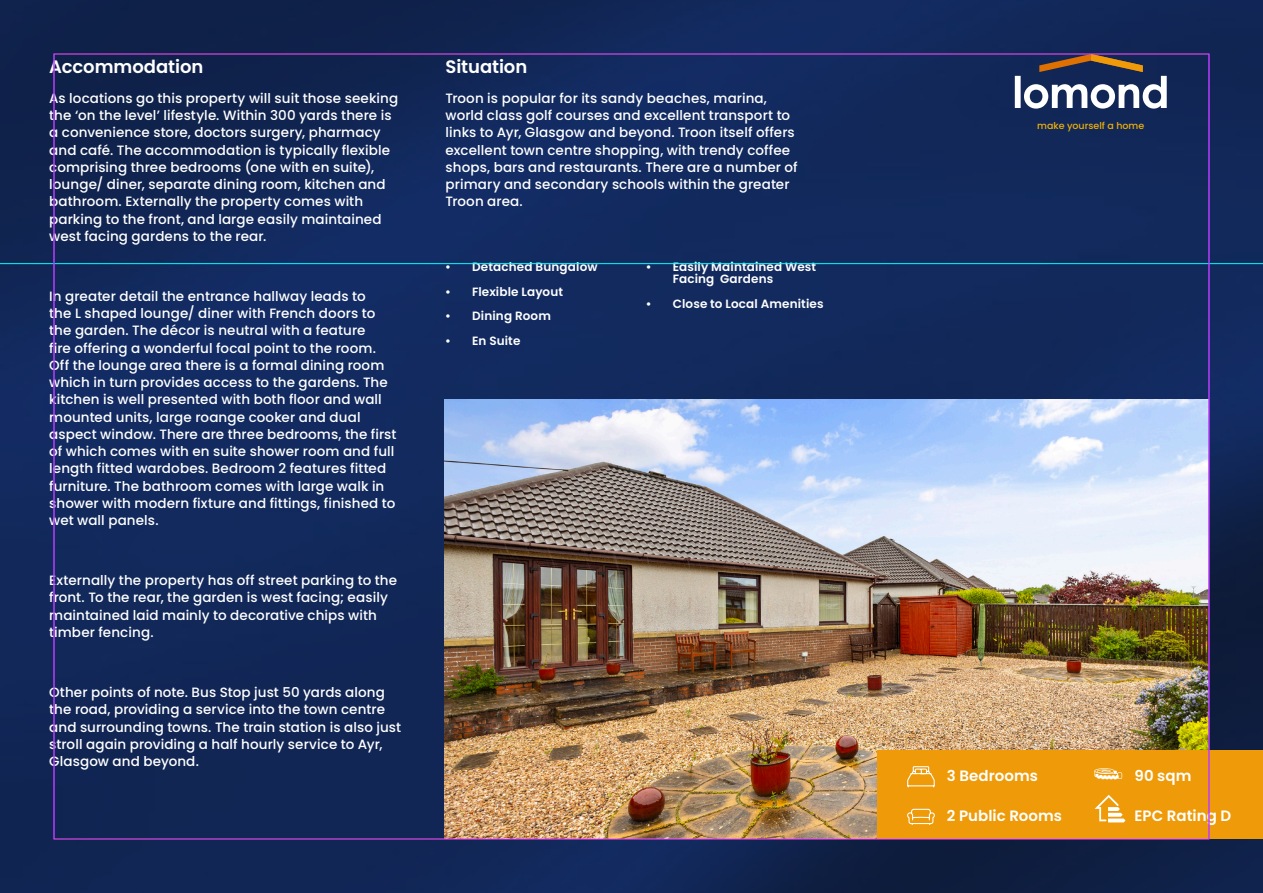
<style>
.page{position:relative;width:1263px;height:893px;background:#fff}
.page>*{position:absolute;margin:0;border:0;box-sizing:border-box;transform-origin:0 0}
.t1{font:600 18px "Poppins";letter-spacing:-.005em;color:#fff}
.Paragraph{font:600 15px "Poppins";letter-spacing:.005em;color:#fff}
.Paragraph-2{font:500 13.5px/17.2px "Poppins";letter-spacing:.005em;color:#fff}
.Paragraph-3{font:600 12px/12px "Poppins";letter-spacing:.01em;color:#fff}
.t2{font:500 9.45px "Poppins";color:#efb009}
</style>
<div class="page">
<img style="left:0;top:0;width:1263px;height:893px">
<hr style="left:54px;top:54px;width:1px;height:785px;background:#93f">
<hr style="left:1209px;top:54px;width:1px;height:785px;background:#93f">
<p class="t1" style="left:49px;top:56px;width:156px">Accommodation</p>
<p class="Paragraph-2" style="left:49px;top:90px;width:351px">As locations go this property will suit those seeking the ‘on the level’ lifestyle. Within 300 yards there is a convenience store, doctors surgery, pharmacy and café. The accommodation is typically flexible comprising three bedrooms (one with en suite), lounge/ diner, separate dining room, kitchen and bathroom. Externally the property comes with parking to the front, and large easily maintained west facing gardens to the rear.</p>
<p class="Paragraph-2" style="left:49px;top:288px;width:349px">In greater detail the entrance hallway leads to<br>the L shaped lounge/ diner with French doors to the garden. The décor is neutral with a feature<br>fire offering a wonderful focal point to the room.<br>Off the lounge area there is a formal dining room which in turn provides access to the gardens. The kitchen is well presented with both floor and wall mounted units, large roange cooker and dual aspect window. There are three bedrooms, the first of which comes with en suite shower room and full length fitted wardobes. Bedroom 2 features fitted furniture. The bathroom comes with large walk in shower with modern fixture and fittings, finished to wet wall panels.</p>
<p class="Paragraph-2" style="left:49px;top:572px;width:349px">Externally the property has off street parking to the front. To the rear, the garden is west facing; easily maintained laid mainly to decorative chips with timber fencing.</p>
<p class="Paragraph-2" style="left:49px;top:684px;width:353px">Other points of note. Bus Stop just 50 yards along the road, providing a service into the town centre and surrounding towns. The train station is also just stroll again providing a half hourly service to Ayr, Glasgow and beyond.</p>
<p class="t1" style="left:446px;top:56px;width:83px">Situation</p>
<p class="Paragraph-2" style="left:446px;top:90px;width:354px">Troon is popular for its sandy beaches, marina, world class golf courses and excellent transport to links to Ayr, Glasgow and beyond. Troon itself offers excellent town centre shopping, with trendy coffee shops, bars and restaurants. There are a number of primary and secondary schools within the greater Troon area.</p>
<p class="Paragraph-3" style="left:445px;top:261px;width:154px">• Detached Bungalow</p>
<p class="Paragraph-3" style="left:445px;top:286px;width:120px">• Flexible Layout</p>
<p class="Paragraph-3" style="left:445px;top:310px;width:107px">• Dining Room</p>
<p class="Paragraph-3" style="left:445px;top:335px;width:77px">• En Suite</p>
<p class="Paragraph-3" style="left:673px;top:261px;width:145px;text-indent:-27px">• Easily Maintained West<br>Facing Gardens</p>
<p class="Paragraph-3" style="left:646px;top:298px;width:179px">• Close to Local Amenities</p>
<p class="t2" style="left:1037px;top:120px;width:109px">make yourself a home</p>
<p class="Paragraph" style="left:947px;top:767px;width:93px">3 Bedrooms</p>
<p class="Paragraph" style="left:947px;top:807px;width:117px">2 Public Rooms</p>
<p class="Paragraph" style="left:1134px;top:767px;width:58px">90 sqm</p>
<p class="Paragraph" style="left:1134px;top:807px;width:98px">EPC Rating D</p>
</div>
